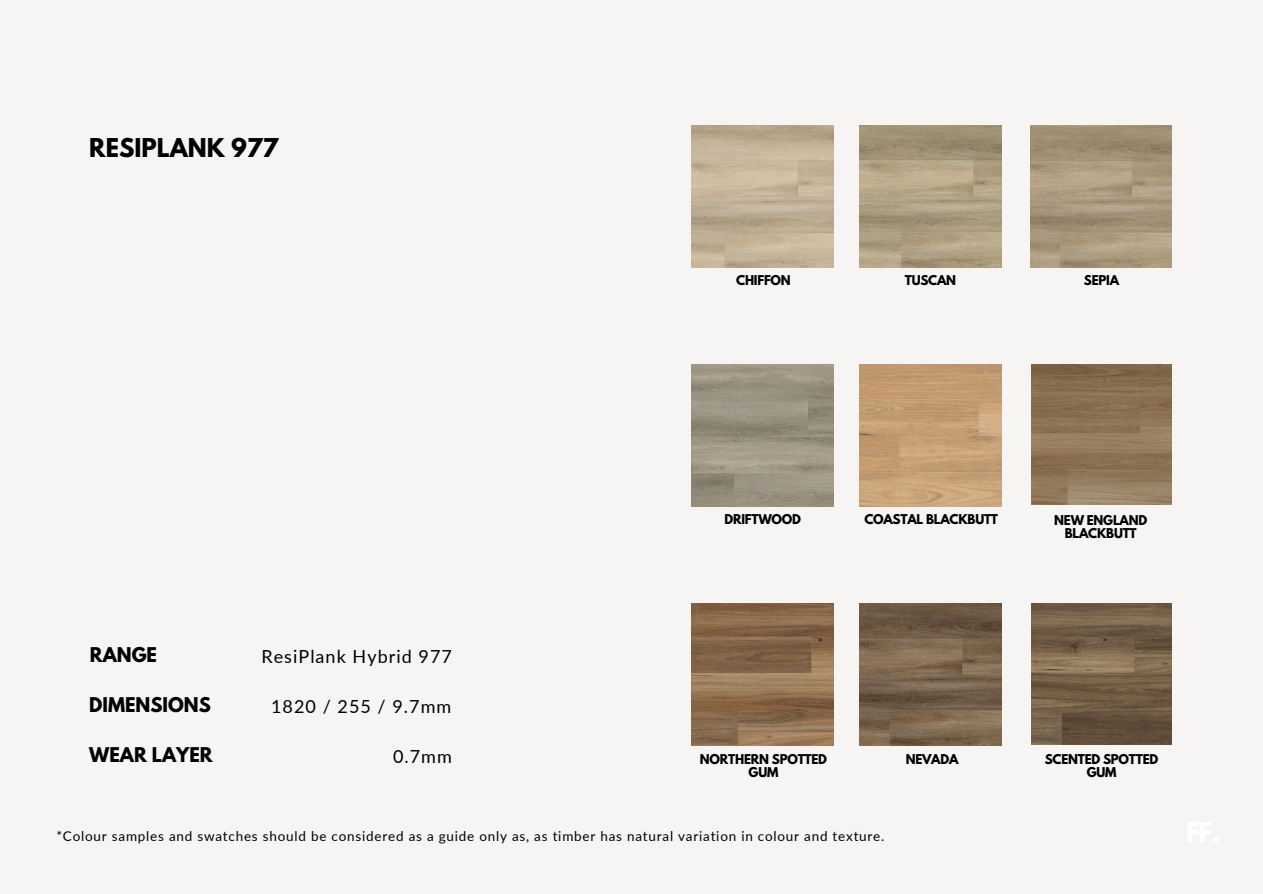
<style>
.page{position:relative;width:1263px;height:894px;background:#fff}
.page>*{position:absolute;margin:0;border:0;box-sizing:border-box;transform-origin:0 0}
.t1{font:700 22.95px "League Spartan";color:#000}
.t2{font:18px "Lato";letter-spacing:.06em;color:#000}
.t3{font:700 18px "League Spartan";color:#000}
.t4{font:13.5px "Lato";letter-spacing:.06em;color:#000}
.t5{font:700 12px/13px "League Spartan";letter-spacing:-.02em;color:#000;text-align:center}
</style>
<div class="page">
<div style="left:0;top:0;width:1263px;height:893px;background:#f6f5f4"></div>
<img style="left:860px;top:125px;width:142px;height:142px">
<img style="left:1030px;top:125px;width:142px;height:142px">
<img style="left:691px;top:364px;width:142px;height:142px">
<img style="left:860px;top:364px;width:142px;height:142px">
<img style="left:1031px;top:364px;width:141px;height:141px">
<img style="left:691px;top:603px;width:142px;height:142px">
<img style="left:860px;top:603px;width:142px;height:142px">
<img style="left:1031px;top:603px;width:141px;height:141px">
<h3 class="t1" style="left:89px;top:136px;width:191px">RESIPLANK 977</h3>
<p class="t3" style="left:90px;top:645px;width:69px">RANGE</p>
<p class="t2" style="left:261px;top:644px;width:192px">ResiPlank Hybrid 977</p>
<p class="t3" style="left:89px;top:695px;width:123px">DIMENSIONS</p>
<p class="t2" style="left:271px;top:695px;width:182px">1820 / 255 / 9.7mm</p>
<p class="t3" style="left:89px;top:745px;width:125px">WEAR LAYER</p>
<p class="t2" style="left:393px;top:745px;width:60px">0.7mm</p>
<p class="t5" style="left:736px;top:275px;width:56px">CHIFFON</p>
<p class="t5" style="left:905px;top:275px;width:53px">TUSCAN</p>
<p class="t5" style="left:1084px;top:275px;width:37px">SEPIA</p>
<p class="t5" style="left:724px;top:514px;width:78px">DRIFTWOOD</p>
<p class="t5" style="left:864px;top:514px;width:135px">COASTAL BLACKBUTT</p>
<p class="t5" style="left:1054px;top:515px;width:94px">NEW ENGLAND<br>BLACKBUTT</p>
<p class="t5" style="left:700px;top:754px;width:129px">NORTHERN SPOTTED<br>GUM</p>
<p class="t5" style="left:906px;top:753px;width:54px">NEVADA</p>
<p class="t5" style="left:1045px;top:754px;width:115px">SCENTED SPOTTED<br>GUM</p>
<h1 class="t4" style="left:56px;top:827px;width:829px">*Colour samples and swatches should be considered as a guide only as, as timber has natural variation in colour and texture.</h1>
</div>
